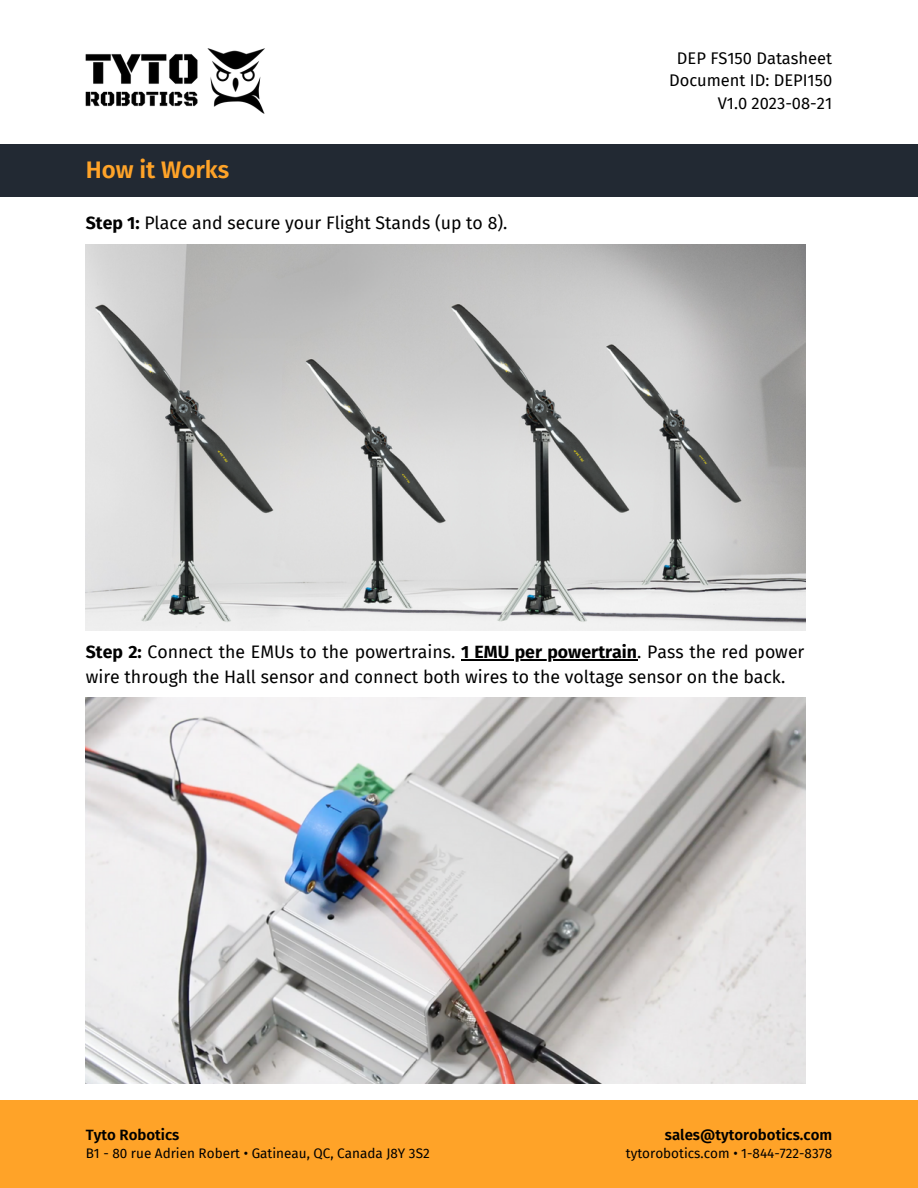
<style>
.page{position:relative;width:918px;height:1188px;background:#fff}
.page>*{position:absolute;margin:0;border:0;box-sizing:border-box;transform-origin:0 0}
.t1{font:600 24px "Fira Sans";color:#ffa328}
.t2{font:17.7px/24.8px "Fira Sans";color:#000}
.t3{font:16.5px "Fira Sans";color:#000}
.t4{font:600 15px "Fira Sans";color:#000}
.t5{font:13.5px "Fira Sans";color:#000}
.s1{font-weight:700}
</style>
<div class="page">
<div style="left:0;top:144px;width:918px;height:52px;background:#222933"></div>
<div style="left:0;top:1101px;width:918px;height:87px;background:#ffa328"></div>
<img style="left:86px;top:49px;width:179px;height:65px">
<img style="left:86px;top:244px;width:720px;height:386px">
<img style="left:86px;top:698px;width:720px;height:386px">
<hr style="left:461px;top:659px;width:176px;height:1px;background:#000">
<p class="t1" style="left:86px;top:155px;width:145px">How it Works</p>
<p class="t2" style="left:86px;top:211px;width:423px"><span class="s1">Step 1:</span> Place and secure your Flight Stands (up to 8).</p>
<p class="t3" style="left:677px;top:49px;width:157px">DEP FS150 Datasheet</p>
<p class="t3" style="left:669px;top:71px;width:165px">Document ID: DEPI150</p>
<p class="t3" style="left:718px;top:94px;width:116px">V1.0 2023-08-21</p>
<p class="t2" style="left:86px;top:640px;width:720px"><span class="s1">Step 2:</span> Connect the EMUs to the powertrains. <span class="s1">1 EMU per powertrain</span>. Pass the red power wire through the Hall sensor and connect both wires to the voltage sensor on the back.</p>
<p class="t4" style="left:86px;top:1126px;width:95px">Tyto Robotics</p>
<p class="t5" style="left:86px;top:1145px;width:345px">B1 - 80 rue Adrien Robert • Gatineau, QC, Canada J8Y 3S2</p>
<p class="t4" style="left:665px;top:1126px;width:169px">sales@tytorobotics.com</p>
<p class="t5" style="left:626px;top:1145px;width:208px">tytorobotics.com • 1-844-722-8378</p>
</div>
